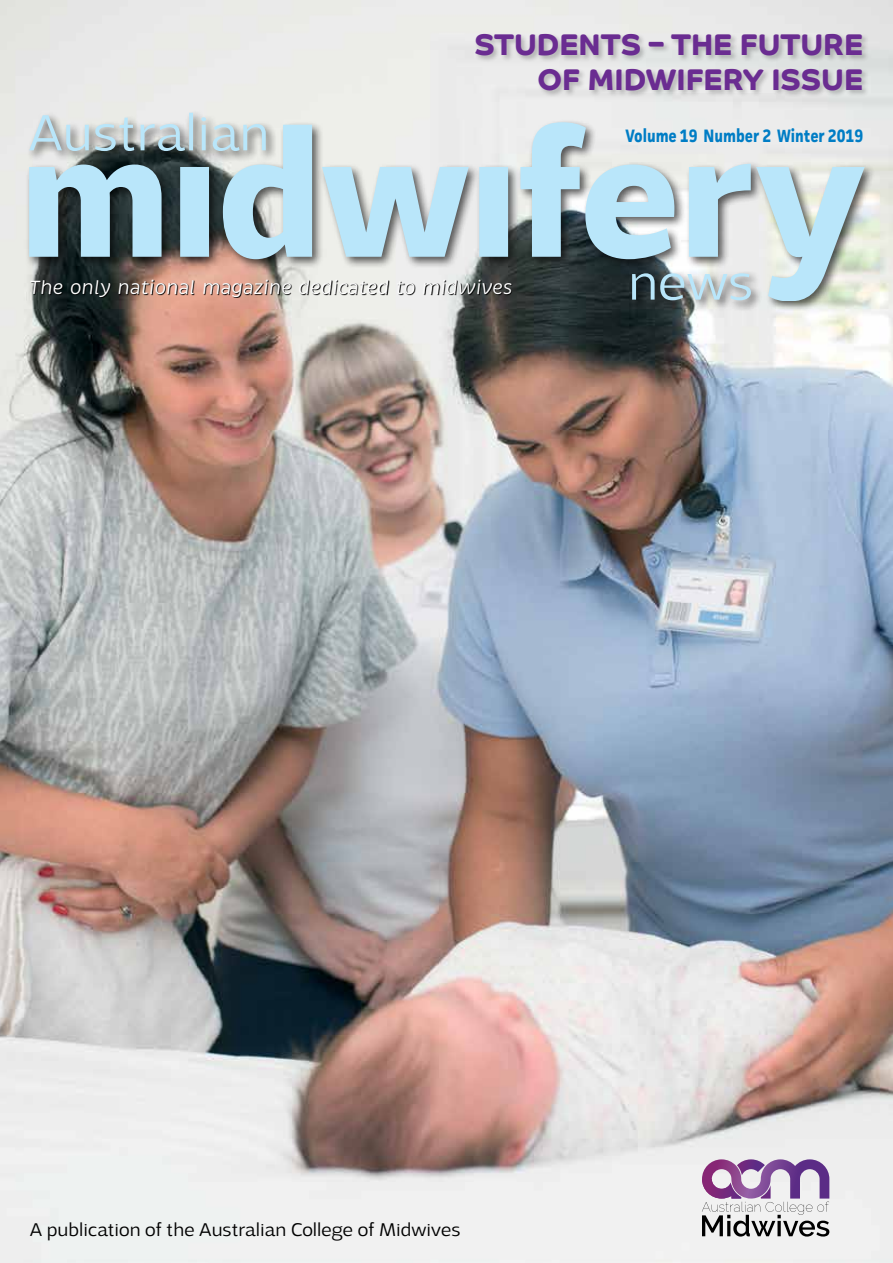
<style>
.page{position:relative;width:893px;height:1263px;background:#fff}
.page>*{position:absolute;margin:0;border:0;box-sizing:border-box;transform-origin:0 0}
.t1{font:700 30px/34.5px "Co Headline";color:#6a2c91;text-align:right}
.t2{font:300 19.5px "Adria Grotesk";color:#000}
.t3{font:italic 19.5px "Brevia";color:#fff}
.t4{font:700 18px "Facit";color:#007dc5;scale:.85 1}
</style>
<div class="page">
<img style="left:0;top:0;width:893px;height:1263px">
<div style="left:25px;top:109px;width:851px;height:203px;background:#000;opacity:.65"></div>
<svg style="left:29px;top:113px;width:835px;height:187px;background:#b3c5ca"></svg>
<div style="left:474px;top:32px;width:396px;height:65px;background:#000;opacity:.23"></div>
<svg style="left:31px;top:280px;width:481px;height:18px;background:#887d76"></svg>
<svg style="left:702px;top:1159px;width:127px;height:77px"></svg>
<h1 class="t1" style="left:474px;top:27px;width:390px">STUDENTS – THE FUTURE<br>OF MIDWIFERY ISSUE</h1>
<p class="t3" style="left:30px;top:275px;width:484px">The only national magazine dedicated to midwives</p>
<p class="t4" style="left:625px;top:125px;width:281px">Volume 19 Number 2 Winter 2019</p>
<p class="t2" style="left:30px;top:1219px;width:432px">A publication of the Australian College of Midwives</p>
</div>
